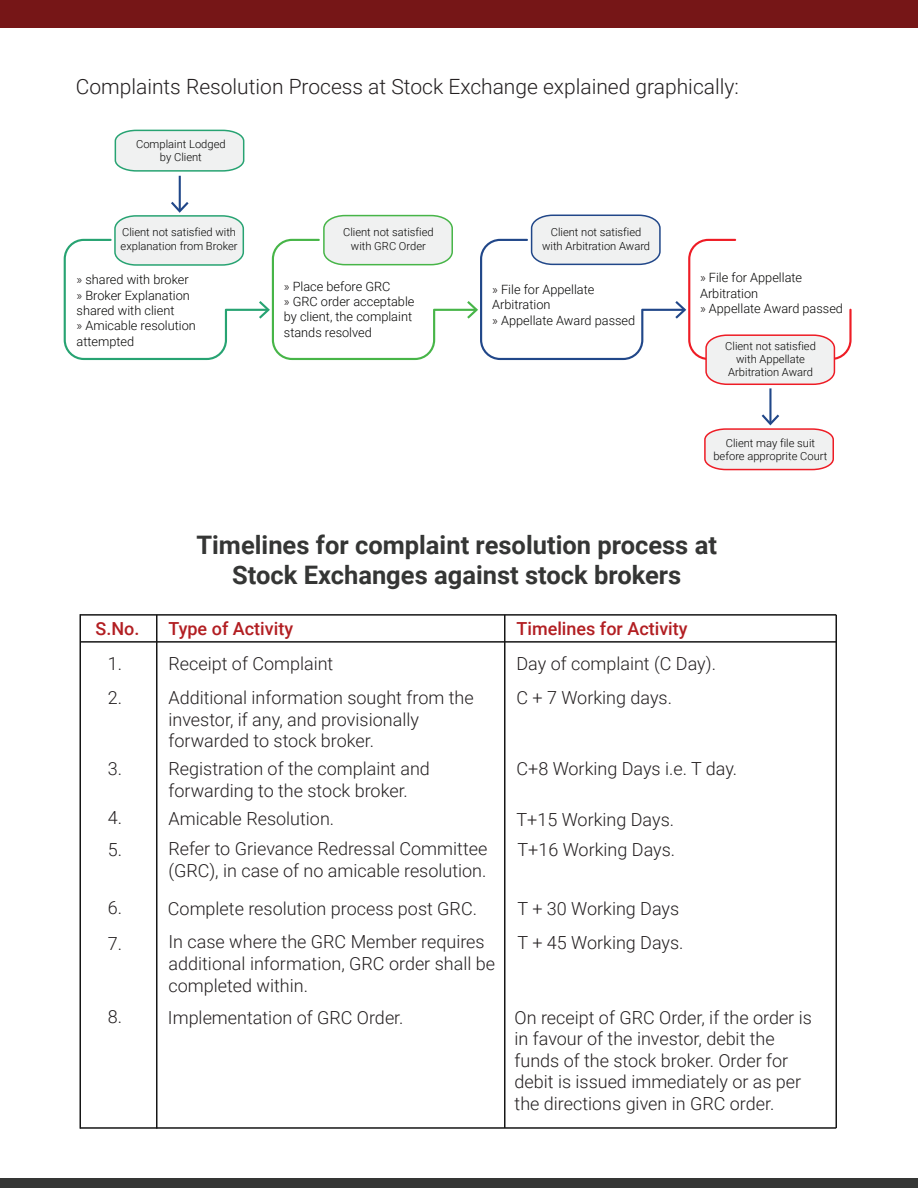
<style>
.page{position:relative;width:918px;height:1188px;background:#fff}
.page>*{position:absolute;margin:0;border:0;box-sizing:border-box;transform-origin:0 0}
.t1{font:700 25.5px/30.6px "Roboto";color:#353635;text-align:center}
.t2{font:300 21px "Roboto";color:#231f20}
.t3{font:300 18px/21.6px "Roboto";color:#231f20}
.t4{font:500 18px "Roboto";color:#b21e22}
.t5{font:300 12.75px/15.3px "Roboto";color:#050504}
.t6{font:300 11.1px/13.4px "Roboto";color:#050504;text-align:center}
.s1{color:#231f20}
</style>
<div class="page">
<div style="left:0;top:1179px;width:918px;height:9px;background:#353635"></div>
<svg style="left:704px;top:414px;width:130px;height:57px"></svg>
<svg style="left:114px;top:129px;width:131px;height:43px"></svg>
<hr style="left:769px;top:388px;width:3px;height:35px;background:#204789">
<svg style="left:64px;top:202px;width:788px;height:183px"></svg>
<hr style="left:179px;top:176px;width:2px;height:35px;background:#204789">
<hr style="left:80px;top:614px;width:756px;height:2px;background:#161616">
<hr style="left:80px;top:641px;width:756px;height:2px;background:#161616">
<hr style="left:80px;top:1127px;width:756px;height:2px;background:#161616">
<hr style="left:156px;top:615px;width:2px;height:514px;background:#161616">
<hr style="left:504px;top:615px;width:2px;height:513px;background:#161616">
<hr style="left:80px;top:614px;width:1px;height:515px;background:#161616">
<hr style="left:836px;top:615px;width:1px;height:513px;background:#161616">
<div style="left:0;top:0;width:918px;height:27px;background:#761617"></div>
<p class="t2" style="left:76px;top:72px;width:665px">Complaints Resolution Process at Stock Exchange explained graphically:</p>
<p class="t6" style="left:136px;top:137px;width:91px">Complaint Lodged by Client</p>
<p class="t6" style="left:121px;top:225px;width:118px;text-align:left">Client not satisfied with explanation from Broker</p>
<p class="t6" style="left:343px;top:225px;width:92px">Client not satisfied with GRC Order</p>
<p class="t6" style="left:542px;top:225px;width:110px">Client not satisfied with Arbitration Award</p>
<p class="t5" style="left:77px;top:272px;width:121px"><span class="s1">»</span> shared with broker <span class="s1">»</span> Broker Explanation shared with client<br><span class="s1">»</span> Amicable resolution attempted</p>
<p class="t5" style="left:700px;top:270px;width:145px"><span class="s1">»</span> File for Appellate<br>Arbitration<br><span class="s1">»</span> Appellate Award passed</p>
<p class="t5" style="left:284px;top:278px;width:132px"><span class="s1">»</span> Place before GRC<br><span class="s1">»</span> GRC order acceptable by client, the complaint stands resolved</p>
<p class="t5" style="left:492px;top:281px;width:145px"><span class="s1">»</span> File for Appellate<br>Arbitration<br><span class="s1">»</span> Appellate Award passed</p>
<p class="t6" style="left:725px;top:339px;width:92px">Client not satisfied with Appellate<br>Arbitration Award</p>
<p class="t6" style="left:713px;top:436px;width:116px">Client may file suit before approprite Court</p>
<h1 class="t1" style="left:196px;top:528px;width:522px">Timelines for complaint resolution process at<br>Stock Exchanges against stock brokers</h1>
<p class="t4" style="left:95px;top:616px;width:45px">S.No.</p>
<p class="t4" style="left:169px;top:616px;width:126px">Type of Activity</p>
<p class="t3" style="left:169px;top:646px;width:307px;line-height:33.8px">Receipt of Complaint<br>Additional information sought from the</p>
<p class="t3" style="left:169px;top:708px;width:252px">investor, if any, and provisionally forwarded to stock broker.</p>
<p class="t3" style="left:169px;top:757px;width:263px">Registration of the complaint and forwarding to the stock broker.</p>
<p class="t3" style="left:108px;top:646px;width:16px;line-height:33.8px">1.<br>2.</p>
<p class="t3" style="left:108px;top:758px;width:16px">3.</p>
<p class="t3" style="left:108px;top:806px;width:16px">4.</p>
<p class="t3" style="left:169px;top:808px;width:167px">Amicable Resolution.</p>
<p class="t3" style="left:108px;top:838px;width:16px">5.</p>
<p class="t3" style="left:169px;top:838px;width:320px">Refer to Grievance Redressal Committee (GRC), in case of no amicable resolution.</p>
<p class="t3" style="left:108px;top:896px;width:16px">6.</p>
<p class="t3" style="left:168px;top:897px;width:311px">Complete resolution process post GRC.</p>
<p class="t3" style="left:108px;top:932px;width:16px">7.</p>
<p class="t3" style="left:169px;top:931px;width:328px">In case where the GRC Member requires additional information, GRC order shall be completed within.</p>
<p class="t3" style="left:108px;top:1005px;width:16px">8.</p>
<p class="t3" style="left:168px;top:1006px;width:237px">Implementation of GRC Order.</p>
<p class="t4" style="left:517px;top:616px;width:173px">Timelines for Activity</p>
<p class="t3" style="left:517px;top:646px;width:201px;line-height:33.8px">Day of complaint (C Day).<br>C + 7 Working days.</p>
<p class="t3" style="left:517px;top:758px;width:222px">C+8 Working Days i.e. T day.</p>
<p class="t3" style="left:517px;top:804px;width:160px;line-height:30.2px">T+15 Working Days.<br>T+16 Working Days.</p>
<p class="t3" style="left:518px;top:892px;width:167px;line-height:33.5px">T + 30 Working Days<br>T + 45 Working Days.</p>
<p class="t3" style="left:515px;top:1006px;width:299px">On receipt of GRC Order, if the order is in favour of the investor, debit the funds of the stock broker. Order for debit is issued immediately or as per the directions given in GRC order.</p>
</div>
